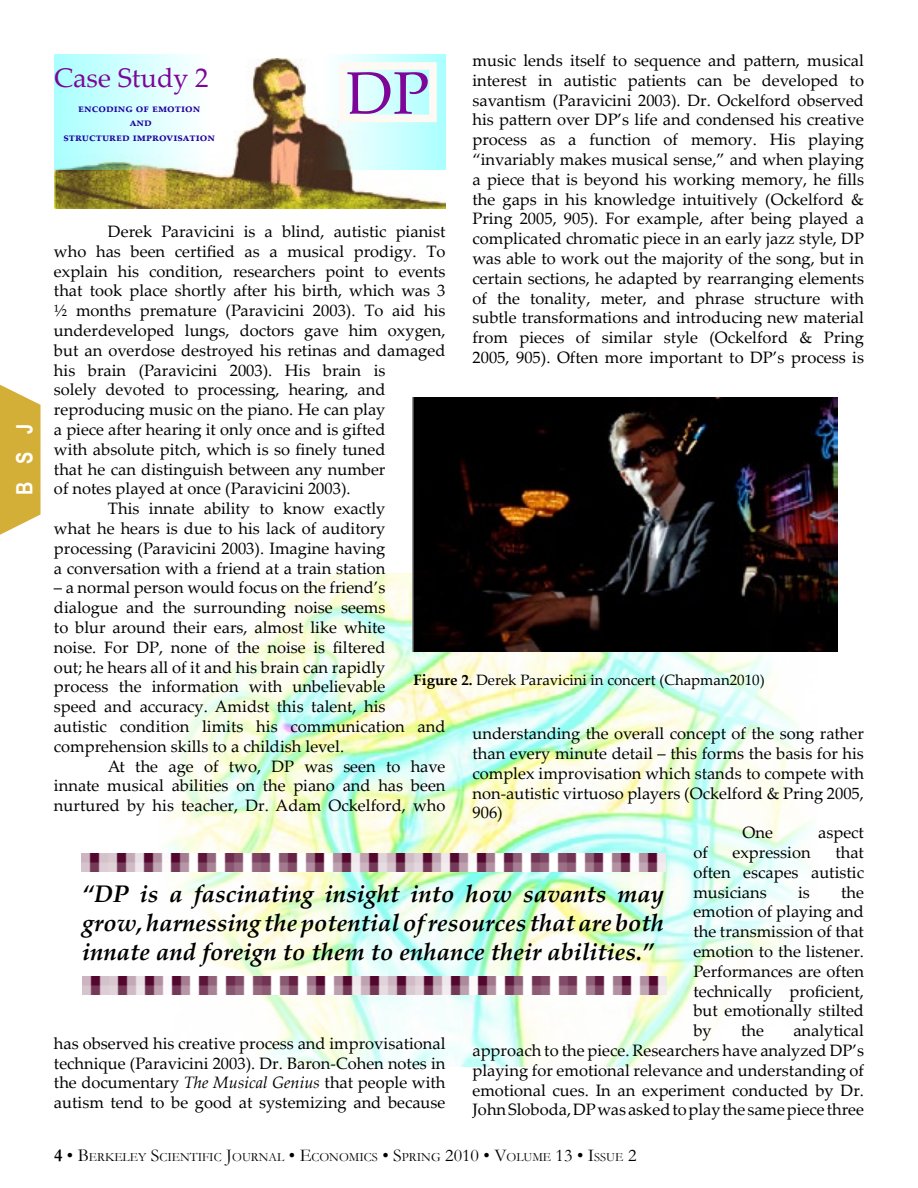
<style>
.page{position:relative;width:918px;height:1188px;background:#fff}
.page>*{position:absolute;margin:0;border:0;box-sizing:border-box;transform-origin:0 0}
.t1{font:60px "Palatino Linotype";color:#7d0598}
.t2{font:27px "Palatino Linotype";color:#7d0598}
.t3{font:italic 700 24px/28.8px "Palatino Linotype";color:#000;text-align:justify}
.t4{font:700 22.5px "Arial Narrow";color:#fffffe}
.t5{font:16.5px/19.8px "Palatino Linotype";color:#000;text-align:justify}
.t6{font:15px "Palatino Linotype";color:#000}
.t7{font:12.6px "Garamond";color:#000}
.t8{font:700 12px/14.4px "Palatino Linotype";color:#1f009f;text-align:center}
.s1{font-weight:700}
.s2{font-style:italic}
.s3{font-weight:700;font-size:18px}
.s4{font-size:18px}
</style>
<div class="page">
<svg style="left:0;top:384px;width:40px;height:151px"></svg>
<img style="left:158px;top:573px;width:651px;height:493px">
<img style="left:54px;top:58px;width:392px;height:150px">
<img style="left:412px;top:398px;width:425px;height:254px">
<svg style="left:54px;top:54px;width:156px;height:116px"></svg>
<img style="left:81px;top:854px;width:584px;height:18px">
<img style="left:82px;top:977px;width:584px;height:18px">
<svg style="left:322px;top:54px;width:124px;height:116px"></svg>
<div style="left:339px;top:62px;width:98px;height:60px;border:8px solid #fff9f4"></div>
<h3 class="t4" style="left:8px;top:495px;width:73px;rotate:-90deg">BSJ</h3>
<p class="t5" style="left:472px;top:50px;width:393px">music lends itself to sequence and pattern, musical interest in autistic patients can be developed to savantism (Paravicini 2003). Dr. Ockelford observed his pattern over DP’s life and condensed his creative process as a function of memory. His playing “invariably makes musical sense,” and when playing a piece that is beyond his working memory, he fills the gaps in his knowledge intuitively (Ockelford &amp; Pring 2005, 905). For example, after being played a complicated chromatic piece in an early jazz style, DP was able to work out the majority of the song, but in certain sections, he adapted by rearranging elements of the tonality, meter, and phrase structure with subtle transformations and introducing new material from pieces of similar style (Ockelford &amp; Pring 2005, 905). Often more important to DP’s process is</p>
<h2 class="t2" style="left:54px;top:59px;width:156px">Case Study 2</h2>
<h1 class="t1" style="left:347px;top:51px;width:84px">DP</h1>
<p class="t8" style="left:63px;top:100px;width:153px">encoding of emotion<br>and<br>structured improvisation</p>
<p class="t5" style="left:108px;top:221px;width:339px">Derek Paravicini is a blind, autistic pianist</p>
<p class="t5" style="left:54px;top:241px;width:393px">who has been certified as a musical prodigy. To</p>
<p class="t5" style="left:54px;top:261px;width:393px">explain his condition, researchers point to events</p>
<p class="t5" style="left:54px;top:280px;width:393px">that took place shortly after his birth, which was 3</p>
<p class="t5" style="left:54px;top:300px;width:393px">½ months premature (Paravicini 2003). To aid his</p>
<p class="t5" style="left:54px;top:320px;width:393px">underdeveloped lungs, doctors gave him oxygen,</p>
<p class="t5" style="left:54px;top:340px;width:393px">but an overdose destroyed his retinas and damaged</p>
<p class="t5" style="left:54px;top:360px;width:333px">his brain (Paravicini 2003). His brain is</p>
<p class="t5" style="left:54px;top:379px;width:333px">solely devoted to processing, hearing, and</p>
<p class="t5" style="left:54px;top:399px;width:333px">reproducing music on the piano. He can play</p>
<p class="t5" style="left:54px;top:419px;width:333px">a piece after hearing it only once and is gifted</p>
<p class="t5" style="left:54px;top:439px;width:333px">with absolute pitch, which is so finely tuned</p>
<p class="t5" style="left:54px;top:459px;width:333px">that he can distinguish between any number</p>
<p class="t5" style="left:54px;top:478px;width:298px">of notes played at once (Paravicini 2003).</p>
<p class="t5" style="left:108px;top:498px;width:279px">This innate ability to know exactly</p>
<p class="t5" style="left:54px;top:518px;width:333px">what he hears is due to his lack of auditory</p>
<p class="t5" style="left:54px;top:538px;width:333px">processing (Paravicini 2003). Imagine having</p>
<p class="t5" style="left:54px;top:558px;width:333px">a conversation with a friend at a train station</p>
<p class="t5" style="left:54px;top:577px;width:393px;text-align:left">– a normal person would focus on the friend’s dialogue and the surrounding noise seems<br>to blur around their ears, almost like white<br>noise. For DP, none of the noise is filtered<br>out; he hears all of it and his brain can rapidly<br>process the information with unbelievable<br>speed and accuracy. Amidst this talent, his<br>autistic condition limits his communication and comprehension skills to a childish level.</p>
<p class="t5" style="left:54px;top:756px;width:393px;text-indent:54px">At the age of two, DP was seen to have innate musical abilities on the piano and has been nurtured by his teacher, Dr. Adam Ockelford, who</p>
<p class="t6" style="left:413px;top:669px;width:353px"><span class="s1">Figure 2.</span> Derek Paravicini in concert (Chapman2010)</p>
<p class="t5" style="left:472px;top:723px;width:393px">understanding the overall concept of the song rather</p>
<p class="t5" style="left:472px;top:743px;width:393px">than every minute detail – this forms the basis for his</p>
<p class="t5" style="left:472px;top:763px;width:393px">complex improvisation which stands to compete with</p>
<p class="t5" style="left:472px;top:783px;width:393px">non-autistic virtuoso players (Ockelford &amp; Pring 2005,</p>
<p class="t5" style="left:472px;top:802px;width:32px">906)</p>
<p class="t5" style="left:743px;top:822px;width:32px">One</p>
<p class="t5" style="left:818px;top:822px;width:47px">aspect</p>
<p class="t5" style="left:693px;top:842px;width:16px">of</p>
<p class="t5" style="left:733px;top:842px;width:80px">expression</p>
<p class="t5" style="left:693px;top:842px;width:172px;text-indent:142px">that often escapes autistic musicians</p>
<h3 class="t3" style="left:82px;top:879px;width:584px">“DP is a fascinating insight into how savants may grow, harnessing the potential of resources that are both innate and foreign to them to enhance their abilities.”</h3>
<p class="t5" style="left:693px;top:882px;width:172px;text-indent:148px">the emotion of playing and the transmission of that emotion to the listener.<br>Performances are often technically proficient, but emotionally stilted by</p>
<p class="t5" style="left:798px;top:882px;width:13px">is</p>
<p class="t5" style="left:472px;top:1020px;width:393px;text-indent:321px">analytical approach to the piece. Researchers have analyzed DP’s playing for emotional relevance and understanding of emotional cues. In an experiment conducted by Dr.<br>John Sloboda, DP was asked to play the same piece three</p>
<p class="t5" style="left:741px;top:1020px;width:24px">the</p>
<p class="t5" style="left:54px;top:1033px;width:393px">has observed his creative process and improvisational technique (Paravicini 2003). Dr. Baron-Cohen notes in the documentary <span class="s2">The Musical Genius</span> that people with autism tend to be good at systemizing and because</p>
<p class="t7" style="left:54px;top:1149px;width:584px"><span class="s3">4</span> <span class="s4">• B</span>ERKELEY <span class="s4">S</span>CIENTIFIC <span class="s4">J</span>OURNAL <span class="s4">• E</span>CONOMICS <span class="s4">• S</span>PRING <span class="s4">2010 • V</span>OLUME <span class="s4">13 • I</span>SSUE <span class="s4">2</span></p>
</div>
